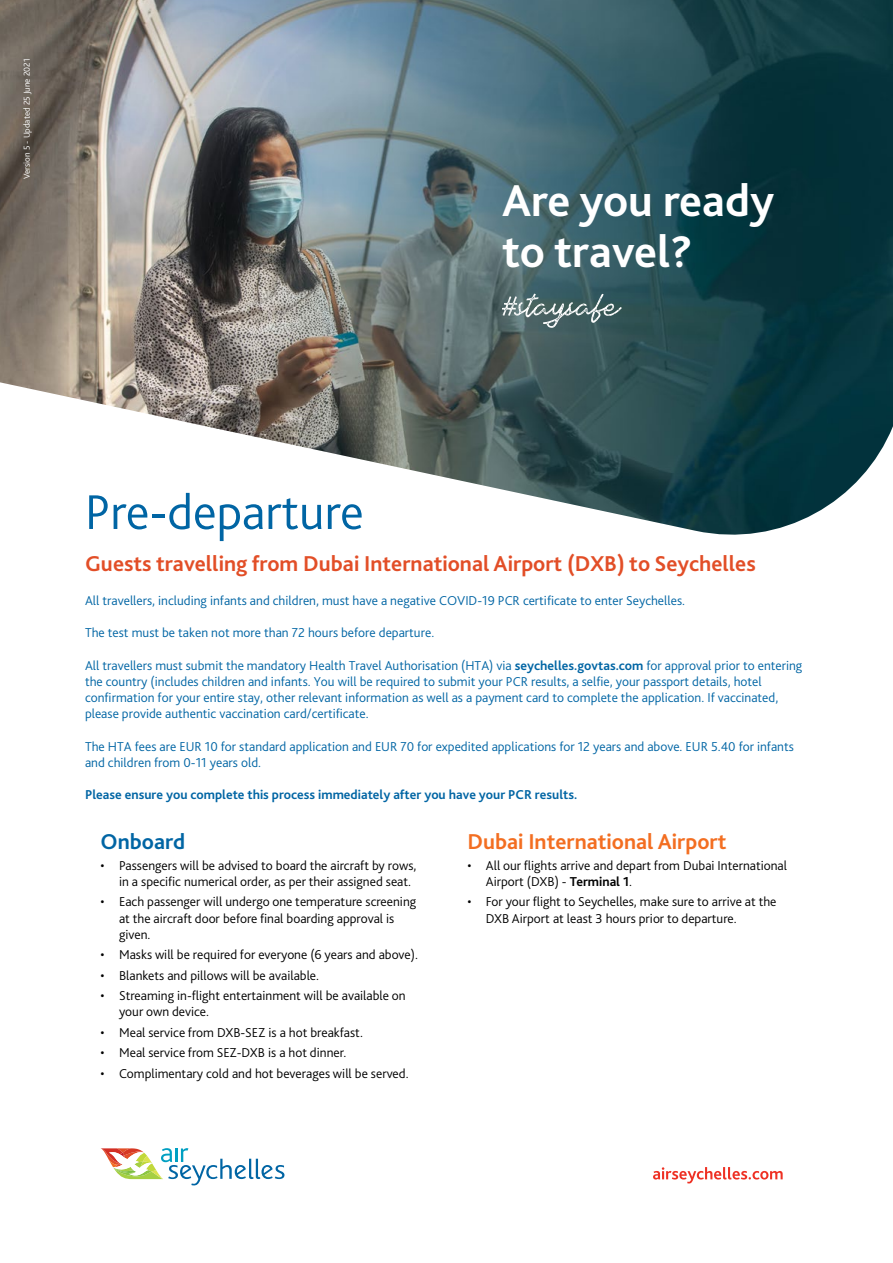
<style>
.page{position:relative;width:893px;height:1263px;background:#fff}
.page>*{position:absolute;margin:0;border:0;box-sizing:border-box;transform-origin:0 0}
.t1{font:300 51px "Bliss 2";letter-spacing:-.005em;color:#0065a4}
.t2{font:700 46.5px "Bliss 2";color:#fff}
.t3{font:700 22.5px "Bliss 2";color:#e24e27}
.t4{font:700 22.5px "Bliss 2";color:#f36e21}
.t5{font:700 22.5px "Bliss 2";color:#0065a4}
.t6{font:300 13.5px/16.2px "Bliss 2";color:#0065a4}
.t7{font:300 13.5px/16.2px "Bliss 2";color:#000}
.t8{font:700 13.5px "Bliss 2";color:#0065a4}
.t9{font:300 9px "Bliss 2";color:#fff}
.s1{font-weight:700}
</style>
<div class="page">
<img style="left:0;top:0;width:893px;height:535px">
<svg style="left:502px;top:294px;width:120px;height:34px;background:#617a7b"></svg>
<svg style="left:101px;top:1148px;width:183px;height:37px"></svg>
<svg style="left:653px;top:1167px;width:130px;height:16px"></svg>
<p class="t9" style="left:21px;top:179px;width:122px;rotate:-90deg">Version 5 - Updated 25 June 2021</p>
<p class="t2" style="left:502px;top:172px;width:274px">Are you ready</p>
<p class="t2" style="left:502px;top:223px;width:192px">to travel?</p>
<p class="t1" style="left:85px;top:480px;width:280px">Pre-departure</p>
<p class="t3" style="left:85px;top:549px;width:672px">Guests travelling from Dubai International Airport (DXB) to Seychelles</p>
<p class="t6" style="left:85px;top:592px;width:601px">All travellers, including infants and children, must have a negative COVID‑19 PCR certificate to enter Seychelles.</p>
<p class="t6" style="left:85px;top:624px;width:351px">The test must be taken not more than 72 hours before departure.</p>
<p class="t6" style="left:85px;top:657px;width:719px">All travellers must submit the mandatory Health Travel Authorisation (HTA) via <span class="s1">seychelles.govtas.com</span> for approval prior to entering the country (includes children and infants. You will be required to submit your PCR results, a selfie, your passport details, hotel confirmation for your entire stay, other relevant information as well as a payment card to complete the application. If vaccinated, please provide authentic vaccination card/certificate.</p>
<p class="t6" style="left:85px;top:738px;width:710px">The HTA fees are EUR 10 for standard application and EUR 70 for expedited applications for 12 years and above. EUR 5.40 for infants and children from 0-11 years old.</p>
<p class="t8" style="left:85px;top:786px;width:494px">Please ensure you complete this process immediately after you have your PCR results.</p>
<p class="t5" style="left:101px;top:828px;width:86px">Onboard</p>
<p class="t7" style="left:119px;top:857px;width:299px;text-indent:-18px">• Passengers will be advised to board the aircraft by rows, in a specific numerical order, as per their assigned seat.</p>
<p class="t7" style="left:119px;top:893px;width:299px;text-indent:-18px">• Each passenger will undergo one temperature screening at the aircraft door before final boarding approval is given.</p>
<p class="t7" style="left:101px;top:946px;width:319px">• Masks will be required for everyone (6 years and above).</p>
<p class="t7" style="left:101px;top:967px;width:220px">• Blankets and pillows will be available.</p>
<p class="t7" style="left:119px;top:987px;width:288px;text-indent:-18px">• Streaming in-flight entertainment will be available on your own device.</p>
<p class="t7" style="left:101px;top:1024px;width:264px">• Meal service from DXB-SEZ is a hot breakfast.</p>
<p class="t7" style="left:101px;top:1044px;width:247px">• Meal service from SEZ-DXB is a hot dinner.</p>
<p class="t7" style="left:101px;top:1065px;width:310px">• Complimentary cold and hot beverages will be served.</p>
<p class="t4" style="left:467px;top:828px;width:261px">Dubai International Airport</p>
<p class="t7" style="left:486px;top:857px;width:303px;text-indent:-18px">• All our flights arrive and depart from Dubai International<br>Airport (DXB) - <span class="s1">Terminal 1</span>.</p>
<p class="t7" style="left:486px;top:893px;width:292px;text-indent:-18px">• For your flight to Seychelles, make sure to arrive at the<br>DXB Airport at least 3 hours prior to departure.</p>
</div>
